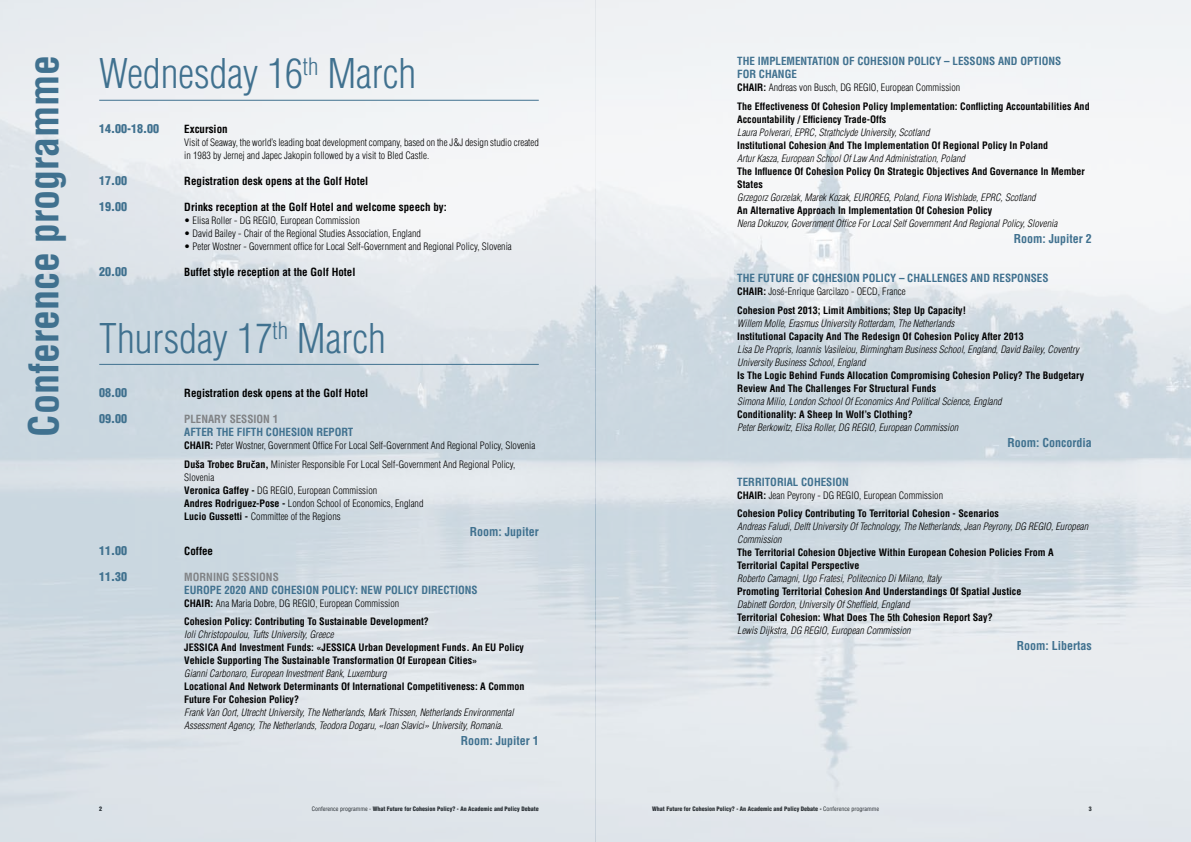
<style>
.page{position:relative;width:1191px;height:842px;background:#fff}
.page>*{position:absolute;margin:0;border:0;box-sizing:border-box;transform-origin:0 0}
.t1{font:300 condensed 40px "Helvetica";color:#40718f}
.t2{font:700 condensed 40px "Helvetica";color:#40718f}
.t3{font:700 condensed 12px "Helvetica";color:#40718f}
.t4{font:900 condensed 12px "Helvetica";color:#40718f}
.t5{font:700 condensed 11px/13px "Helvetica";color:#40718f}
.t6{font:700 condensed 11px "Helvetica";color:#000}
.t7{font:700 condensed 11px "Helvetica";color:#808285}
.t8{font:700 condensed 10px/13px "Helvetica";color:#000}
.t9{font:italic 300 condensed 10px/13px "Helvetica";color:#000}
.t10{font:300 condensed 10px/13px "Helvetica";color:#000}
.t11{font:900 condensed 6px "Helvetica";color:#000}
.s1{font-weight:700}
.s2{font-family:"Meta Bold CE";font-weight:400;font-stretch:normal}
.s3{font-weight:300}
.s4{font-weight:400}
</style>
<div class="page">
<hr style="left:99px;top:100px;width:440px;height:1px;background:#40718f">
<hr style="left:99px;top:364px;width:440px;height:1px;background:#40718f">
<h1 class="t2" style="left:20px;top:437px;width:383px;rotate:-90deg">Conference programme</h1>
<h1 class="t1" style="left:99px;top:51px;width:318px">Wednesday 16<sup>th</sup> March</h1>
<p class="t4" style="left:99px;top:121px;width:61px">14.00-18.00</p>
<p class="t6" style="left:184px;top:122px;width:45px">Excursion</p>
<p class="t10" style="left:184px;top:136px;width:356px">Visit of Seaway, the world’s leading boat development company, based on the J&amp;J design studio created in 1983 by Jernej and Japec Jakopin followed by a visit to Bled Castle.</p>
<p class="t4" style="left:99px;top:173px;width:29px">17.00</p>
<p class="t6" style="left:184px;top:174px;width:185px">Registration desk opens at the Golf Hotel</p>
<p class="t4" style="left:99px;top:199px;width:29px">19.00</p>
<p class="t6" style="left:184px;top:200px;width:264px">Drinks reception at the Golf Hotel and welcome speech by:</p>
<p class="t10" style="left:184px;top:214px;width:177px">• Elisa Roller - DG REGIO, European Commission</p>
<p class="t10" style="left:184px;top:227px;width:238px">• David Bailey - Chair of the Regional Studies Association, England</p>
<p class="t10" style="left:184px;top:240px;width:329px">• Peter Wostner - Government office for Local Self-Government and Regional Policy, Slovenia</p>
<p class="t4" style="left:99px;top:264px;width:29px">20.00</p>
<p class="t6" style="left:184px;top:265px;width:173px">Buffet style reception at the Golf Hotel</p>
<h1 class="t1" style="left:99px;top:315px;width:288px">Thursday 17<sup>th</sup> March</h1>
<p class="t4" style="left:99px;top:385px;width:29px">08.00</p>
<p class="t6" style="left:184px;top:386px;width:185px">Registration desk opens at the Golf Hotel</p>
<p class="t4" style="left:99px;top:411px;width:29px">09.00</p>
<p class="t7" style="left:184px;top:412px;width:95px">PLENARY SESSION 1</p>
<p class="t5" style="left:184px;top:426px;width:171px">AFTER THE FIFTH COHESION REPORT</p>
<p class="t10" style="left:184px;top:436px;width:352px;line-height:18.7px"><span class="s1">CHAIR:</span> Peter Wostner, Government Office For Local Self-Government And Regional Policy, Slovenia<br><span class="s1">Duša Trobec Bru</span><span class="s2">č</span><span class="s1">an,</span> Minister Responsible For Local Self-Government And Regional Policy,</p>
<p class="t10" style="left:184px;top:471px;width:241px">Slovenia<br><span class="s1">Veronica Gaffey -</span> DG REGIO, European Commission<br><span class="s1">Andres Rodriguez-Pose -</span> London School of Economics, England <span class="s1">Lucio Gussetti -</span> Committee of the Regions</p>
<p class="t3" style="left:470px;top:524px;width:71px">Room: Jupiter</p>
<p class="t4" style="left:99px;top:543px;width:29px">11.00</p>
<p class="t6" style="left:184px;top:544px;width:30px">Coffee</p>
<p class="t4" style="left:99px;top:569px;width:29px">11.30</p>
<p class="t7" style="left:184px;top:570px;width:16px">Morning</p>
<p class="t7" style="left:232px;top:570px;width:13px">Sessions</p>
<p class="t5" style="left:184px;top:583px;width:295px">EUROPE 2020 AND COHESION POLICY: NEW POLICY DIRECTIONS</p>
<p class="t8" style="left:184px;top:593px;width:246px;line-height:18.7px">CHAIR: <span class="s3">Ana Maria Dobre, DG REGIO, European Commission<br></span>Cohesion Policy: Contributing To Sustainable Development?</p>
<p class="t9" style="left:184px;top:628px;width:151px">Ioli Christopoulou, Tufts University, Greece</p>
<p class="t8" style="left:184px;top:641px;width:341px">JESSICA And Investment Funds: «JESSICA Urban Development Funds. An EU Policy<br>Vehicle Supporting The Sustainable Transformation Of European Cities»</p>
<p class="t9" style="left:184px;top:667px;width:204px">Gianni Carbonaro, European Investment Bank, Luxemburg</p>
<p class="t8" style="left:184px;top:680px;width:342px">Locational And Network Determinants Of International Competitiveness: A Common<br>Future For Cohesion Policy?</p>
<p class="t9" style="left:184px;top:706px;width:331px">Frank Van Oort, Utrecht University, The Netherlands, Mark Thissen, Netherlands Environmental<br>Assessment Agency, The Netherlands, Teodora Dogaru, «Ioan Slavici» University, Romania.</p>
<p class="t3" style="left:461px;top:734px;width:79px">Room: Jupiter 1</p>
<p class="t5" style="left:737px;top:55px;width:325px">THE IMPLEMENTATION OF COHESION POLICY – LESSONS AND OPTIONS<br>FOR CHANGE</p>
<p class="t8" style="left:737px;top:78px;width:354px;line-height:18.7px">CHAIR: <span class="s3">Andreas von Busch, DG REGIO, European Commission<br></span>The Effectiveness Of Cohesion Policy Implementation: Conflicting Accountabilities And</p>
<p class="t8" style="left:737px;top:113px;width:150px">Accountability / Efficiency Trade-Offs</p>
<p class="t9" style="left:737px;top:126px;width:194px">Laura Polverari, EPRC, Strathclyde University, Scotland</p>
<p class="t8" style="left:737px;top:139px;width:312px">Institutional Cohesion And The Implementation Of Regional Policy In Poland</p>
<p class="t9" style="left:737px;top:152px;width:229px">Artur Kasza, European School Of Law And Administration, Poland</p>
<p class="t8" style="left:737px;top:165px;width:349px">The Influence Of Cohesion Policy On Strategic Objectives And Governance In Member<br>States</p>
<p class="t9" style="left:737px;top:191px;width:300px">Grzegorz Gorzelak, Marek Kozak, EUROREG, Poland, Fiona Wishlade, EPRC, Scotland</p>
<p class="t8" style="left:737px;top:204px;width:256px">An Alternative Approach In Implementation Of Cohesion Policy</p>
<p class="t9" style="left:737px;top:217px;width:321px">Nena Dokuzov, Government Office For Local Self Government And Regional Policy, Slovenia</p>
<p class="t3" style="left:1013px;top:231px;width:79px">Room: Jupiter 2</p>
<p class="t5" style="left:737px;top:271px;width:313px">THE FUTURE OF COHESION POLICY – CHALLENGES AND RESPONSES</p>
<p class="t8" style="left:737px;top:282px;width:230px;line-height:18.7px">CHAIR: <span class="s3">José-Enrique Garcilazo - OECD, France<br></span>Cohesion Post 2013; Limit Ambitions; Step Up Capacity!</p>
<p class="t9" style="left:737px;top:316px;width:219px">Willem Molle, Erasmus University Rotterdam, The Netherlands</p>
<p class="t8" style="left:737px;top:329px;width:288px">Institutional Capacity And The Redesign Of Cohesion Policy After 2013</p>
<p class="t9" style="left:737px;top:342px;width:343px">Lisa De Propris, Ioannis Vasileiou, Birmingham Business School, England, David Bailey, Coventry<br>University Business School, England</p>
<p class="t8" style="left:737px;top:368px;width:348px">Is The Logic Behind Funds Allocation Compromising Cohesion Policy? The Budgetary<br>Review And The Challenges For Structural Funds</p>
<p class="t9" style="left:737px;top:394px;width:266px">Simona Milio, London School Of Economics And Political Science, England</p>
<p class="t8" style="left:737px;top:407px;width:177px">Conditionality: A Sheep In Wolf’s Clothing?</p>
<p class="t9" style="left:737px;top:420px;width:222px">Peter Berkowitz, Elisa Roller, DG REGIO, European Commission</p>
<p class="t3" style="left:1007px;top:435px;width:86px">Room: Concordia</p>
<p class="t5" style="left:737px;top:475px;width:113px">TERRITORIAL COHESION</p>
<p class="t8" style="left:737px;top:485px;width:263px;line-height:18.7px">CHAIR: <span class="s3">Jean Peyrony - DG REGIO, European Commission<br></span>Cohesion Policy Contributing To Territorial Cohesion - Scenarios</p>
<p class="t9" style="left:737px;top:520px;width:352px">Andreas Faludi, Delft University Of Technology, The Netherlands, Jean Peyrony, DG REGIO, European<br>Commission</p>
<p class="t8" style="left:737px;top:546px;width:318px">The Territorial Cohesion Objective Within European Cohesion Policies From A<br>Territorial Capital Perspective</p>
<p class="t9" style="left:737px;top:572px;width:205px">Roberto Camagni, Ugo Fratesi, Politecnico Di Milano, Italy</p>
<p class="t8" style="left:737px;top:585px;width:285px">Promoting Territorial Cohesion And Understandings Of Spatial Justice</p>
<p class="t9" style="left:737px;top:598px;width:174px">Dabinett Gordon, University Of Sheffield, England</p>
<p class="t8" style="left:737px;top:611px;width:257px">Territorial Cohesion: What Does The 5th Cohesion Report Say?</p>
<p class="t9" style="left:737px;top:624px;width:175px">Lewis Dijkstra, DG REGIO, European Commission</p>
<p class="t3" style="left:1016px;top:639px;width:76px">Room: Libertas</p>
<p class="t11" style="left:99px;top:805px;width:4px">2</p>
<p class="t11" style="left:312px;top:805px;width:228px"><span class="s4">Conference programme -</span> What Future for Cohesion Policy? - An Academic and Policy Debate</p>
<p class="t11" style="left:652px;top:805px;width:228px">What Future for Cohesion Policy? - An Academic and Policy Debate - <span class="s4">Conference programme</span></p>
<p class="t11" style="left:1088px;top:805px;width:4px">3</p>
</div>
